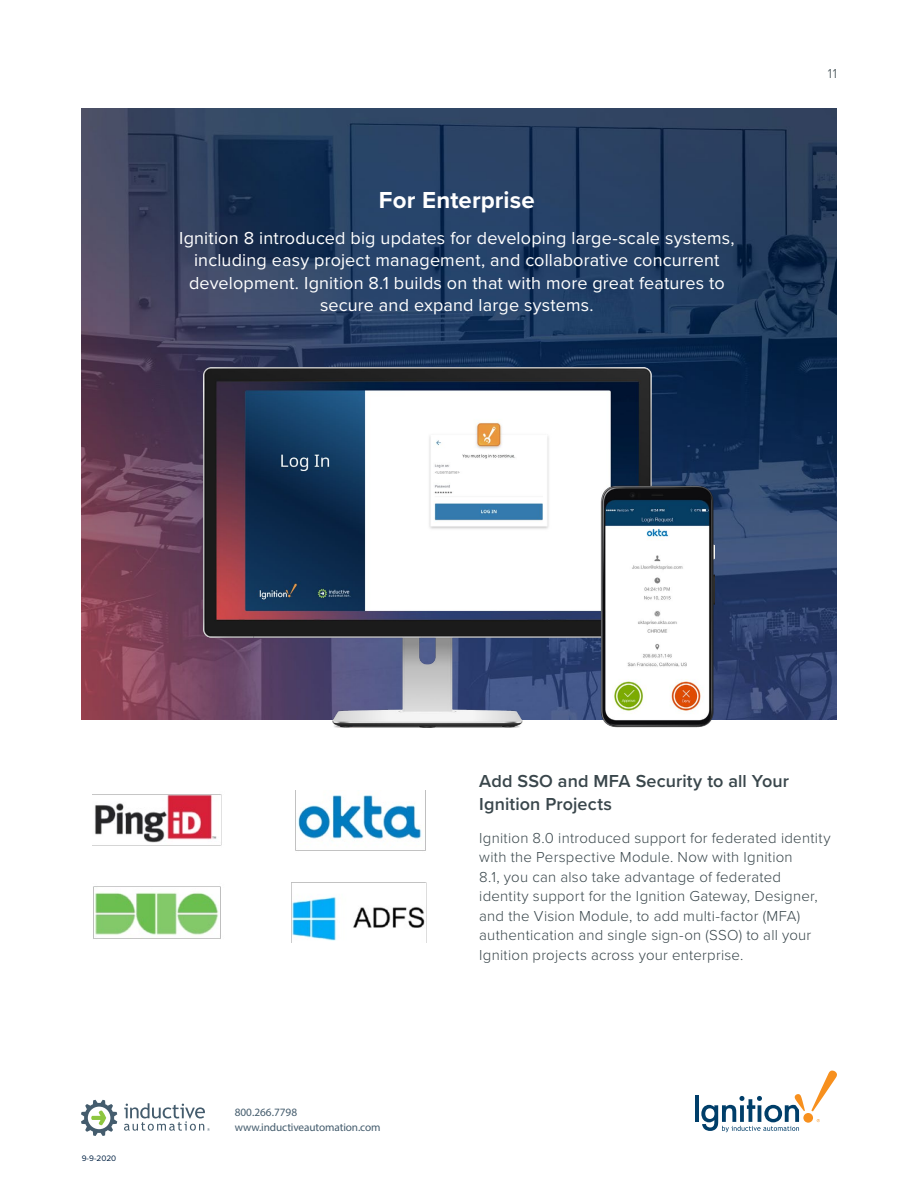
<style>
.page{position:relative;width:918px;height:1188px;background:#fff}
.page>*{position:absolute;margin:0;border:0;box-sizing:border-box;transform-origin:0 0}
.t1{font:700 24px "Proxima Nova";letter-spacing:.005em;color:#fff}
.t2{font:18px/22.5px "Proxima Nova";letter-spacing:.01em;color:#fff;text-align:center}
.t3{font:600 18px/22.5px "Proxima Nova";letter-spacing:.005em;color:#39464b}
.t4{font:300 15px/19.5px "Proxima Nova";letter-spacing:.015em;color:#39464b}
.t5{font:300 13.5px "Proxima Nova";color:#39464b}
.t6{font:11.25px/14.9px "Myriad Pro";letter-spacing:-.01em;color:#445c6d}
.t7{font:8.25px "Proxima Nova";color:#002143}
</style>
<div class="page">
<hr style="left:695px;top:1096px;width:3px;height:26px;background:#003e69">
<svg style="left:811px;top:1071px;width:26px;height:40px"></svg>
<svg style="left:701px;top:1094px;width:104px;height:38px"></svg>
<div style="left:803px;top:1113px;width:10px;height:10px;background:#f7901e;border-radius:50%"></div>
<svg style="left:124px;top:1103px;width:86px;height:28px"></svg>
<svg style="left:81px;top:1100px;width:36px;height:36px"></svg>
<img style="left:81px;top:108px;width:756px;height:611px">
<img style="left:203px;top:368px;width:512px;height:359px">
<img style="left:93px;top:790px;width:334px;height:153px">
<h1 class="t1" style="left:379px;top:182px;width:157px">For Enterprise</h1>
<p class="t2" style="left:179px;top:226px;width:557px">Ignition 8 introduced big updates for developing large-scale systems, including easy project management, and collaborative concurrent development. Ignition 8.1 builds on that with more great features to secure and expand large systems.</p>
<p class="t5" style="left:828px;top:64px;width:11px">11</p>
<p class="t7" style="left:82px;top:1152px;width:36px">9-9-2020</p>
<p class="t6" style="left:235px;top:1105px;width:147px">800.266.7798 www.inductiveautomation.com</p>
<p class="t3" style="left:479px;top:770px;width:311px">Add SSO and MFA Security to all Your<br>Ignition Projects</p>
<p class="t4" style="left:479px;top:827px;width:353px">Ignition 8.0 introduced support for federated identity with the Perspective Module. Now with Ignition<br>8.1, you can also take advantage of federated identity support for the Ignition Gateway, Designer, and the Vision Module, to add multi-factor (MFA) authentication and single sign-on (SSO) to all your Ignition projects across your enterprise.</p>
</div>
